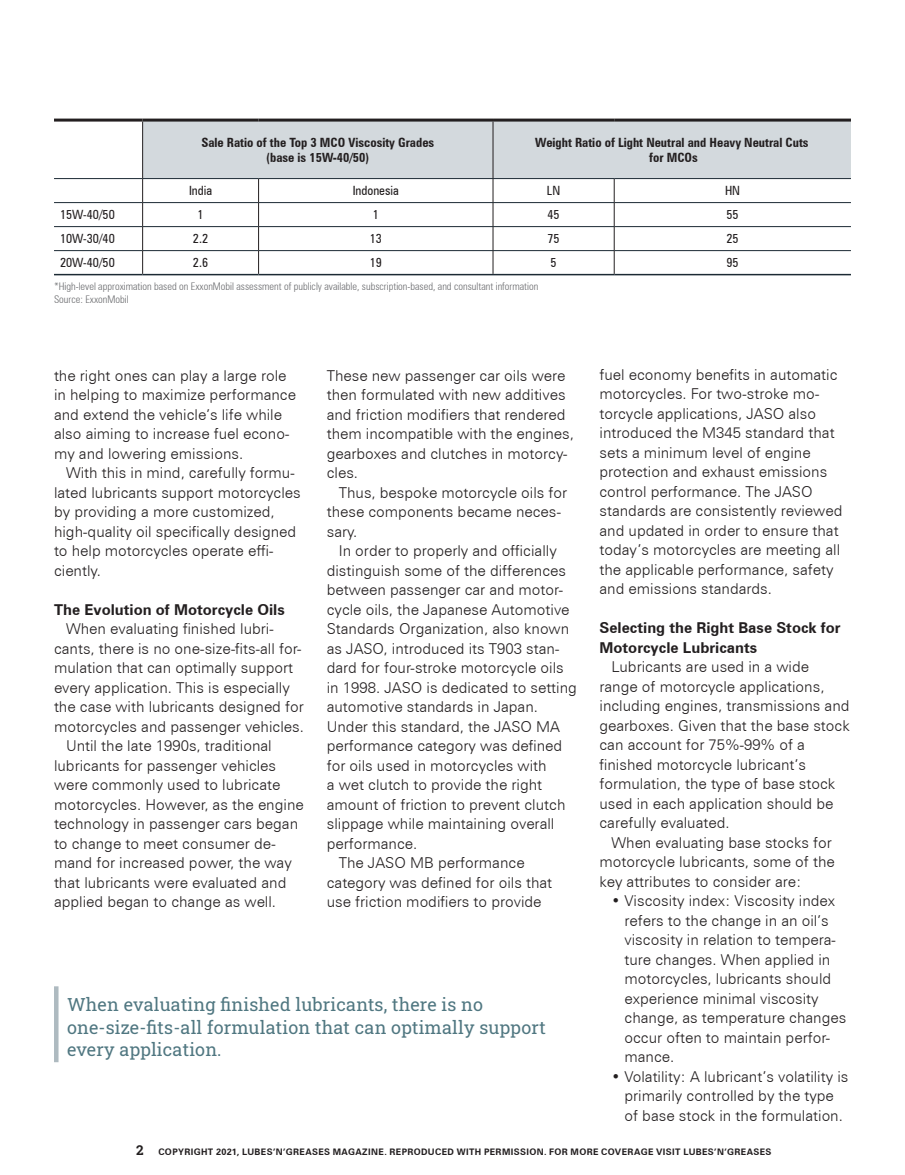
<style>
.page{position:relative;width:905px;height:1175px;background:#fff}
.page>*{position:absolute;margin:0;border:0;box-sizing:border-box;transform-origin:0 0}
.LNG2020_-_pullquote{font:18px/22.5px "Roboto Slab";letter-spacing:.01em;color:#507781}
.LNG2020_-_Body{font:300 15px/19.5px "Zurich BT";color:#231f20}
.LNG2020_-_BodySubhea{font:700 15px/19.5px "Zurich BT";color:#231f20}
.LNG2020_-_Captions{font:700 condensed 12.75px/15px "Zurich BT";color:#231f20;text-align:center}
.LNG2020_-_Captions-2{font:condensed 12.75px "Zurich BT";color:#231f20}
.LNG2020_-_Captions-3{font:300 condensed 10.5px "Zurich BT";color:#6c6d70}
.t1{font:700 9px "Zurich BT";letter-spacing:.045em;color:#231f20}
.s1{font-family:"Roboto Slab";font-size:13.5px}
</style>
<div class="page">
<hr style="left:54px;top:119px;width:89px;height:3px;background:#231f20">
<hr style="left:143px;top:119px;width:115px;height:3px;background:#231f20">
<hr style="left:258px;top:119px;width:235px;height:3px;background:#231f20">
<hr style="left:493px;top:119px;width:121px;height:3px;background:#231f20">
<hr style="left:614px;top:119px;width:237px;height:3px;background:#231f20">
<hr style="left:54px;top:178px;width:89px;height:1px;background:#1c2a34">
<hr style="left:614px;top:178px;width:237px;height:1px;background:#1c2a34">
<hr style="left:54px;top:202px;width:89px;height:1px;background:#1c2a34">
<hr style="left:614px;top:202px;width:237px;height:1px;background:#1c2a34">
<hr style="left:54px;top:226px;width:89px;height:1px;background:#1c2a34">
<hr style="left:614px;top:226px;width:237px;height:1px;background:#1c2a34">
<hr style="left:54px;top:250px;width:89px;height:1px;background:#1c2a34">
<hr style="left:614px;top:250px;width:237px;height:1px;background:#1c2a34">
<svg style="left:142px;top:120px;width:708px;height:154px"></svg>
<hr style="left:142px;top:122px;width:1px;height:56px;background:#231f20">
<hr style="left:492px;top:122px;width:1px;height:56px;background:#231f20">
<hr style="left:54px;top:274px;width:89px;height:1px;background:#1c2a34">
<hr style="left:143px;top:274px;width:115px;height:1px;background:#1c2a34">
<hr style="left:258px;top:274px;width:235px;height:1px;background:#1c2a34">
<hr style="left:493px;top:274px;width:121px;height:1px;background:#1c2a34">
<hr style="left:614px;top:274px;width:237px;height:1px;background:#1c2a34">
<hr style="left:54px;top:986px;width:4px;height:76px;background:#aebac0">
<p class="LNG2020_-_Captions" style="left:201px;top:134px;width:234px">Sale Ratio of the Top 3 MCO Viscosity Grades (base is 15W-40/50)</p>
<p class="LNG2020_-_Captions" style="left:535px;top:134px;width:275px">Weight Ratio of Light Neutral and Heavy Neutral Cuts</p>
<p class="LNG2020_-_Captions" style="left:649px;top:149px;width:50px">for MCOs</p>
<p class="LNG2020_-_Captions-2" style="left:189px;top:183px;width:25px">India</p>
<p class="LNG2020_-_Captions-2" style="left:352px;top:183px;width:48px">Indonesia</p>
<p class="LNG2020_-_Captions-2" style="left:547px;top:183px;width:15px">LN</p>
<p class="LNG2020_-_Captions-2" style="left:725px;top:183px;width:17px">HN</p>
<p class="LNG2020_-_Captions-2" style="left:60px;top:207px;width:56px">15W-40/50</p>
<p class="LNG2020_-_Captions-2" style="left:197px;top:207px;width:8px">1</p>
<p class="LNG2020_-_Captions-2" style="left:373px;top:207px;width:8px">1</p>
<p class="LNG2020_-_Captions-2" style="left:547px;top:207px;width:14px">45</p>
<p class="LNG2020_-_Captions-2" style="left:726px;top:207px;width:14px">55</p>
<p class="LNG2020_-_Captions-2" style="left:60px;top:231px;width:56px">10W-30/40</p>
<p class="LNG2020_-_Captions-2" style="left:193px;top:231px;width:17px">2.2</p>
<p class="LNG2020_-_Captions-2" style="left:369px;top:231px;width:14px">13</p>
<p class="LNG2020_-_Captions-2" style="left:547px;top:231px;width:14px">75</p>
<p class="LNG2020_-_Captions-2" style="left:726px;top:231px;width:14px">25</p>
<p class="LNG2020_-_Captions-2" style="left:60px;top:255px;width:56px">20W-40/50</p>
<p class="LNG2020_-_Captions-2" style="left:193px;top:255px;width:17px">2.6</p>
<p class="LNG2020_-_Captions-2" style="left:369px;top:255px;width:14px">19</p>
<p class="LNG2020_-_Captions-2" style="left:550px;top:255px;width:8px">5</p>
<p class="LNG2020_-_Captions-2" style="left:726px;top:255px;width:14px">95</p>
<p class="LNG2020_-_Captions-3" style="left:54px;top:280px;width:485px">*High-level approximation based on ExxonMobil assessment of publicly available, subscription-based, and consultant information</p>
<p class="LNG2020_-_Captions-3" style="left:54px;top:293px;width:76px">Source: ExxonMobil</p>
<p class="LNG2020_-_Body" style="left:54px;top:365px;width:243px">the right ones can play a large role in helping to maximize performance and extend the vehicle’s life while also aiming to increase fuel econo&shy;my and lowering emissions.</p>
<p class="LNG2020_-_Body" style="left:54px;top:463px;width:248px;text-indent:12px">With this in mind, carefully formu&shy;lated lubricants support motorcycles by providing a more customized, high-quality oil specifically designed to help motorcycles operate effi&shy;ciently.</p>
<p class="LNG2020_-_BodySubhea" style="left:54px;top:599px;width:232px">The Evolution of Motorcycle Oils</p>
<p class="LNG2020_-_Body" style="left:54px;top:619px;width:251px;text-indent:12px">When evaluating finished lubri&shy;cants, there is no one-size-fits-all for&shy;mulation that can optimally support every application. This is especially the case with lubricants designed for motorcycles and passenger vehicles.</p>
<p class="LNG2020_-_Body" style="left:54px;top:736px;width:251px;text-indent:12px">Until the late 1990s, traditional lubricants for passenger vehicles were commonly used to lubricate motorcycles. However, as the engine technology in passenger cars began to change to meet consumer de&shy;mand for increased power, the way that lubricants were evaluated and applied began to change as well.</p>
<p class="LNG2020_-_Body" style="left:327px;top:365px;width:249px">These new passenger car oils were then formulated with new additives and friction modifiers that rendered them incompatible with the engines, gearboxes and clutches in motorcy&shy;cles.</p>
<p class="LNG2020_-_Body" style="left:327px;top:482px;width:242px;text-indent:12px">Thus, bespoke motorcycle oils for these components became neces&shy;sary.</p>
<p class="LNG2020_-_Body" style="left:327px;top:541px;width:252px;text-indent:12px">In order to properly and officially distinguish some of the differences between passenger car and motor&shy;cycle oils, the Japanese Automotive Standards Organization, also known as JASO, introduced its T903 stan&shy;dard for four-stroke motorcycle oils in 1998. JASO is dedicated to setting automotive standards in Japan.<br>Under this standard, the JASO MA performance category was defined for oils used in motorcycles with<br>a wet clutch to provide the right amount of friction to prevent clutch slippage while maintaining overall performance.</p>
<p class="LNG2020_-_Body" style="left:327px;top:853px;width:227px;text-indent:12px">The JASO MB performance category was defined for oils that use friction modifiers to provide</p>
<p class="LNG2020_-_pullquote" style="left:67px;top:993px;width:480px">When evaluating finished lubricants, there is no one-size-fits-all formulation that can optimally support every application.</p>
<p class="LNG2020_-_Body" style="left:599px;top:364px;width:244px">fuel economy benefits in automatic motorcycles. For two-stroke mo&shy;torcycle applications, JASO also introduced the M345 standard that sets a minimum level of engine protection and exhaust emissions control performance. The JASO standards are consistently reviewed and updated in order to ensure that today’s motorcycles are meeting all the applicable performance, safety and emissions standards.</p>
<p class="LNG2020_-_BodySubhea" style="left:599px;top:618px;width:243px">Selecting the Right Base Stock for<br>Motorcycle Lubricants</p>
<p class="LNG2020_-_Body" style="left:599px;top:657px;width:252px;text-indent:12px">Lubricants are used in a wide range of motorcycle applications, including engines, transmissions and gearboxes. Given that the base stock can account for 75%-99% of a finished motorcycle lubricant’s formulation, the type of base stock used in each application should be carefully evaluated.</p>
<p class="LNG2020_-_Body" style="left:599px;top:832px;width:237px;text-indent:12px">When evaluating base stocks for motorcycle lubricants, some of the key attributes to consider are:</p>
<p class="LNG2020_-_Body" style="left:624px;top:891px;width:223px;text-indent:-13px">• Viscosity index: Viscosity index refers to the change in an oil’s viscosity in relation to tempera&shy;ture changes. When applied in motorcycles, lubricants should experience minimal viscosity change, as temperature changes occur often to maintain perfor&shy;mance.</p>
<p class="LNG2020_-_Body" style="left:611px;top:1066px;width:238px;text-align:center">• Volatility: A lubricant’s volatility is primarily controlled by the type<br>of base stock in the formulation.</p>
<p class="t1" style="left:136px;top:1146px;width:636px"><span class="s1">2</span> COPYRIGHT 2021, LUBES’N’GREASES MAGAZINE. REPRODUCED WITH PERMISSION. FOR MORE COVERAGE VISIT LUBES’N’GREASES</p>
</div>
